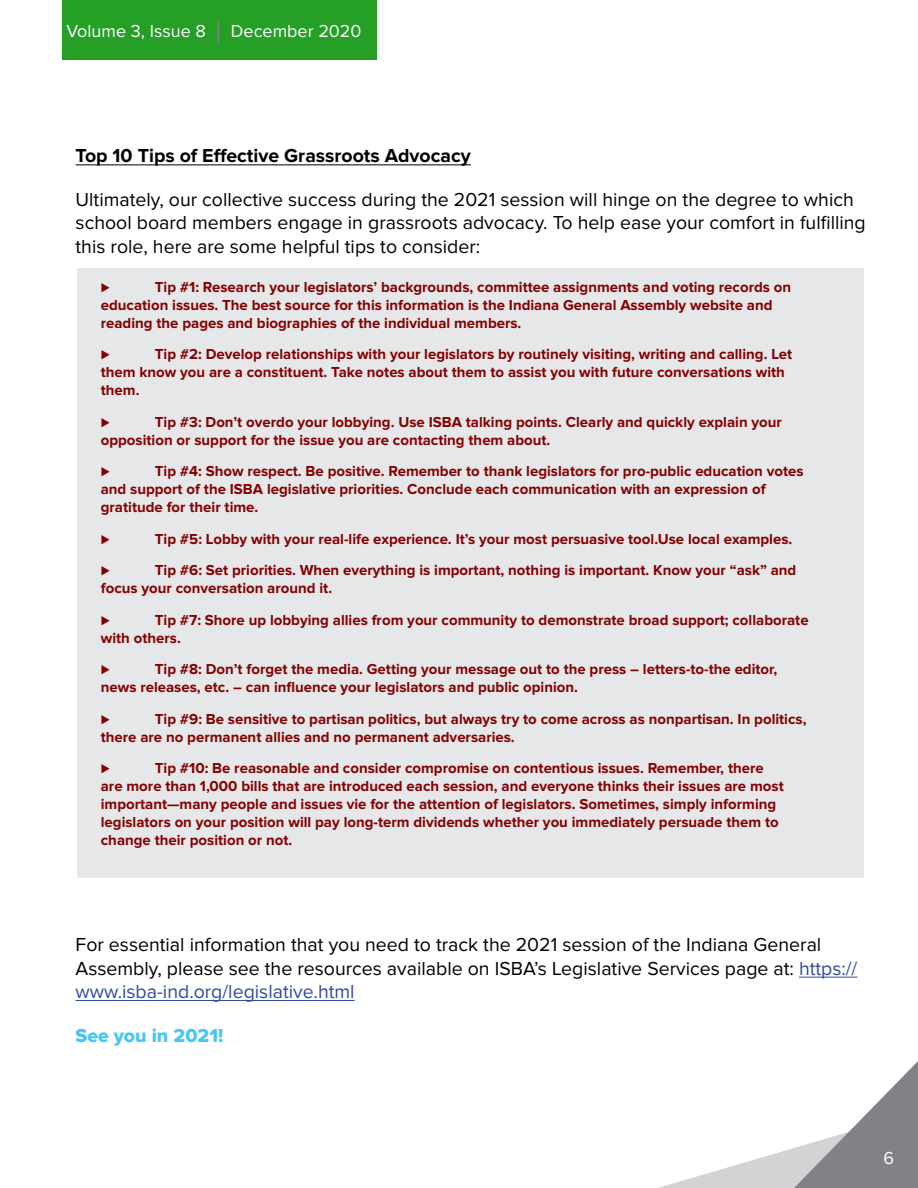
<style>
.page{position:relative;width:918px;height:1188px;background:#fff}
.page>*{position:absolute;margin:0;border:0;box-sizing:border-box;transform-origin:0 0}
.t1{font:19.5px/23.4px "Proxima Nova";color:#000}
.t2{font:700 19.5px "Proxima Nova";color:#000}
.t3{font:19.5px "Proxima Nova Extrabld";color:#46c8f5}
.t4{font:18px "Proxima Nova";color:#fff}
.t5{font:700 15px/18px "Proxima Nova";color:#840001}
.s1{font-size:30px;color:#808285}
.s2{color:#2f4ba0}
</style>
<div class="page">
<svg style="left:658px;top:1061px;width:260px;height:127px"></svg>
<hr style="left:76px;top:165px;width:395px;height:1px;background:#000">
<hr style="left:799px;top:977px;width:58px;height:1px;background:#2f4ba0">
<hr style="left:76px;top:1000px;width:279px;height:1px;background:#2f4ba0">
<div style="left:63px;top:0;width:314px;height:59px;background:#269f26"></div>
<div style="left:78px;top:269px;width:786px;height:609px;background:#e6e7e8"></div>
<p class="t4" style="left:67px;top:23px;width:297px">Volume 3, Issue 8 <span class="s1">|</span> December 2020</p>
<h1 class="t2" style="left:76px;top:147px;width:397px">Top 10 Tips of Effective Grassroots Advocacy</h1>
<h1 class="t1" style="left:76px;top:189px;width:792px">Ultimately, our collective success during the 2021 session will hinge on the degree to which school board members engage in grassroots advocacy. To help ease your comfort in fulfilling this role, here are some helpful tips to consider:</h1>
<p class="t5" style="left:101px;top:279px;width:692px;text-indent:54px">Tip #1: Research your legislators’ backgrounds, committee assignments and voting records on education issues. The best source for this information is the Indiana General Assembly website and reading the pages and biographies of the individual members.</p>
<p class="t5" style="left:101px;top:346px;width:10px">⊲</p>
<p class="t5" style="left:101px;top:279px;width:10px">⊲</p>
<p class="t5" style="left:101px;top:346px;width:693px;text-indent:54px">Tip #2: Develop relationships with your legislators by routinely visiting, writing and calling. Let them know you are a constituent. Take notes about them to assist you with future conversations with them.</p>
<p class="t5" style="left:101px;top:414px;width:10px">⊲</p>
<p class="t5" style="left:101px;top:414px;width:683px;text-indent:54px">Tip #3: Don’t overdo your lobbying. Use ISBA talking points. Clearly and quickly explain your opposition or support for the issue you are contacting them about.</p>
<p class="t5" style="left:101px;top:463px;width:10px">⊲</p>
<p class="t5" style="left:101px;top:463px;width:704px;text-indent:54px">Tip #4: Show respect. Be positive. Remember to thank legislators for pro-public education votes and support of the ISBA legislative priorities. Conclude each communication with an expression of gratitude for their time.</p>
<p class="t5" style="left:101px;top:531px;width:10px">⊲</p>
<p class="t5" style="left:155px;top:531px;width:639px">Tip #5: Lobby with your real-life experience. It’s your most persuasive tool.Use local examples.</p>
<p class="t5" style="left:101px;top:562px;width:10px">⊲</p>
<p class="t5" style="left:101px;top:562px;width:697px;text-indent:54px">Tip #6: Set priorities. When everything is important, nothing is important. Know your “ask” and focus your conversation around it.</p>
<p class="t5" style="left:101px;top:612px;width:10px">⊲</p>
<p class="t5" style="left:101px;top:612px;width:709px;text-indent:54px">Tip #7: Shore up lobbying allies from your community to demonstrate broad support; collaborate with others.</p>
<p class="t5" style="left:101px;top:661px;width:10px">⊲</p>
<p class="t5" style="left:101px;top:661px;width:678px;text-indent:54px">Tip #8: Don’t forget the media. Getting your message out to the press – letters-to-the editor, news releases, etc. – can influence your legislators and public opinion.</p>
<p class="t5" style="left:101px;top:711px;width:10px">⊲</p>
<p class="t5" style="left:101px;top:711px;width:707px;text-indent:54px">Tip #9: Be sensitive to partisan politics, but always try to come across as nonpartisan. In politics, there are no permanent allies and no permanent adversaries.</p>
<p class="t5" style="left:101px;top:760px;width:10px">⊲</p>
<p class="t5" style="left:101px;top:760px;width:684px;text-indent:54px">Tip #10: Be reasonable and consider compromise on contentious issues. Remember, there are more than 1,000 bills that are introduced each session, and everyone thinks their issues are most important—many people and issues vie for the attention of legislators. Sometimes, simply informing legislators on your position will pay long-term dividends whether you immediately persuade them to change their position or not.</p>
<h1 class="t1" style="left:76px;top:934px;width:783px">For essential information that you need to track the 2021 session of the Indiana General<br>Assembly, please see the resources available on ISBA’s Legislative Services page at: <span class="s2">https:// www.isba-ind.org/legislative.html</span></h1>
<h1 class="t3" style="left:76px;top:1026px;width:149px">See you in 2021!</h1>
<p class="t4" style="left:883px;top:1149px;width:12px">6</p>
</div>
